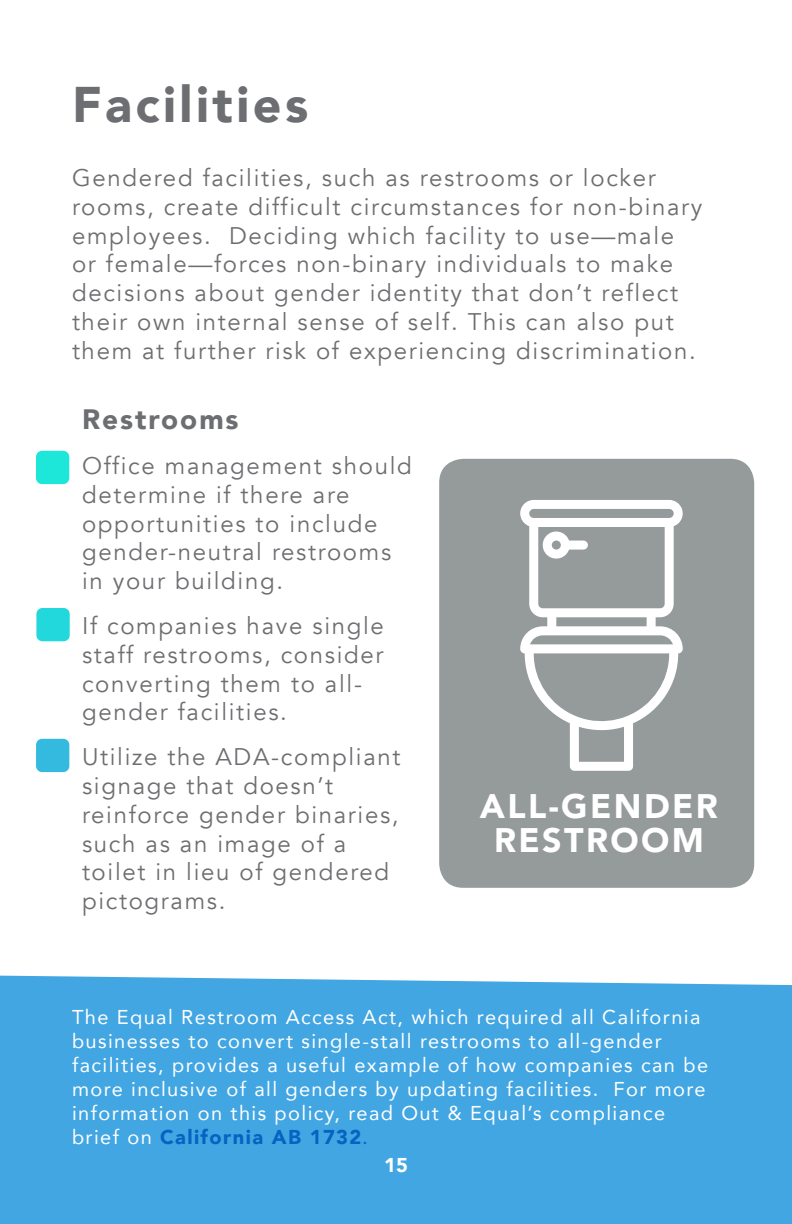
<style>
.page{position:relative;width:792px;height:1224px;background:#fff}
.page>*{position:absolute;margin:0;border:0;box-sizing:border-box;transform-origin:0 0}
.t1{font:900 50px "Avenir";letter-spacing:.07em;color:#6d6e71}
.t2{font:900 34px/34.8px "Avenir";letter-spacing:.07em;color:#fff;text-align:center}
.t3{font:900 28px "Avenir";letter-spacing:.07em;color:#6d6e71}
.t4{font:24px/28.8px "Avenir";letter-spacing:.07em;color:#6d6e71}
.t5{font:20px/24px "Avenir";letter-spacing:.07em;color:#fff}
.t6{font:900 20px "Avenir";color:#fff}
.s1{font-weight:900;color:#0563c1}
.s2{font-family:"Myriad Pro";color:#0563c1}
</style>
<div class="page">
<div style="left:0;top:976px;width:792px;height:248px;background:#42a6e3"></div>
<div style="left:439px;top:459px;width:315px;height:429px;background:#959a9b;border-radius:24px"></div>
<svg style="left:520px;top:500px;width:163px;height:271px"></svg>
<svg style="left:541px;top:530px;width:47px;height:30px"></svg>
<div style="left:36px;top:451px;width:33px;height:33px;background:#1de7d8;border-radius:6px"></div>
<div style="left:36px;top:608px;width:34px;height:33px;background:#23d8dc;border-radius:6px"></div>
<div style="left:36px;top:739px;width:33px;height:33px;background:#34b9df;border-radius:6px"></div>
<h1 class="t1" style="left:72px;top:62px;width:238px">Facilities</h1>
<p class="t4" style="left:72px;top:164px;width:632px">Gendered facilities, such as restrooms or locker rooms, create difficult circumstances for non-binary employees. Deciding which facility to use—male or female—forces non-binary individuals to make decisions about gender identity that don’t reflect their own internal sense of self. This can also put them at further risk of experiencing discrimination.</p>
<p class="t3" style="left:82px;top:395px;width:158px">Restrooms</p>
<p class="t4" style="left:82px;top:452px;width:331px">Office management should determine if there are opportunities to include gender-neutral restrooms in your building.</p>
<p class="t4" style="left:82px;top:612px;width:303px">If companies have single staff restrooms, consider converting them to all&shy;gender facilities.</p>
<p class="t4" style="left:82px;top:743px;width:320px">Utilize the ADA-compliant signage that doesn’t reinforce gender binaries, such as an image of a toilet in lieu of gendered pictograms.</p>
<h2 class="t2" style="left:480px;top:787px;width:240px">ALL-GENDER<br>RESTROOM</h2>
<p class="t5" style="left:72px;top:1005px;width:638px">The Equal Restroom Access Act, which required all California businesses to convert single-stall restrooms to all-gender facilities, provides a useful example of how companies can be more inclusive of all genders by updating facilities. For more information on this policy, read Out &amp; Equal’s compliance brief on <span class="s1">California AB 1732</span><span class="s2">.</span></p>
<p class="t6" style="left:384px;top:1148px;width:25px">15</p>
</div>
